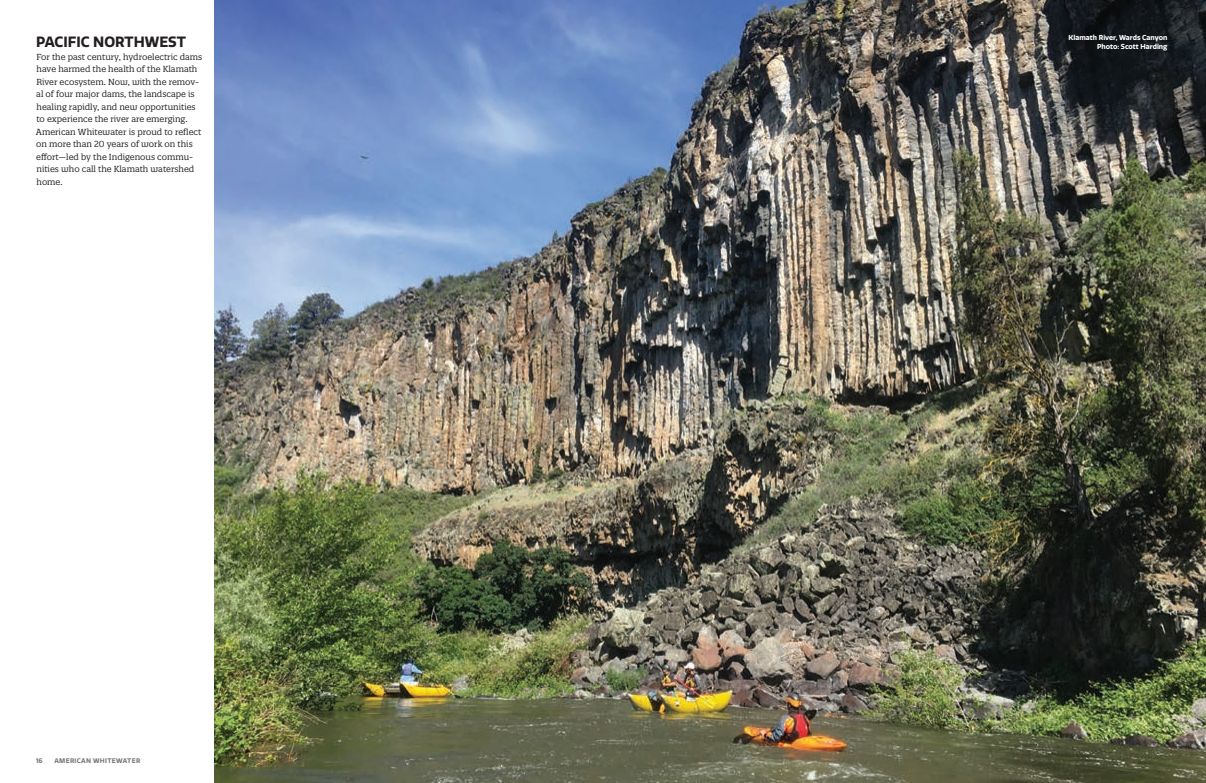
<style>
.page{position:relative;width:1206px;height:783px;background:#fff}
.page>*{position:absolute;margin:0;border:0;box-sizing:border-box;transform-origin:0 0}
.Body_Subhead_-_Q_Sans{font:700 14.5px "Quatro";color:#231f20}
.Body_8_5_pt_Quatro_Slab{font:8.5px/12.5px "Quatro Slab";color:#231f20}
.Caption_White{font:700 7px "Quatro";color:#fff}
.t1{font:700 6.5px "Quatro";letter-spacing:.05em;color:#76787b}
</style>
<div class="page">
<img style="left:214px;top:0;width:992px;height:783px">
<p class="Body_Subhead_-_Q_Sans" style="left:36px;top:33px;width:151px">PACIFIC NORTHWEST</p>
<p class="Body_8_5_pt_Quatro_Slab" style="left:36px;top:50px;width:168px">For the past century, hydroelectric dams have harmed the health of the Klamath River ecosystem. Now, with the remov&shy;al of four major dams, the landscape is healing rapidly, and new opportunities to experience the river are emerging.<br>American Whitewater is proud to reflect on more than 20 years of work on this effort—led by the Indigenous commu&shy;nities who call the Klamath watershed home.</p>
<p class="t1" style="left:36px;top:757px;width:8px">16</p>
<p class="t1" style="left:54px;top:757px;width:87px">AMERICAN WHITEWATER</p>
<p class="Caption_White" style="left:1069px;top:34px;width:100px">Klamath River, Wards Canyon</p>
<p class="Caption_White" style="left:1097px;top:43px;width:72px">Photo: Scott Harding</p>
</div>
